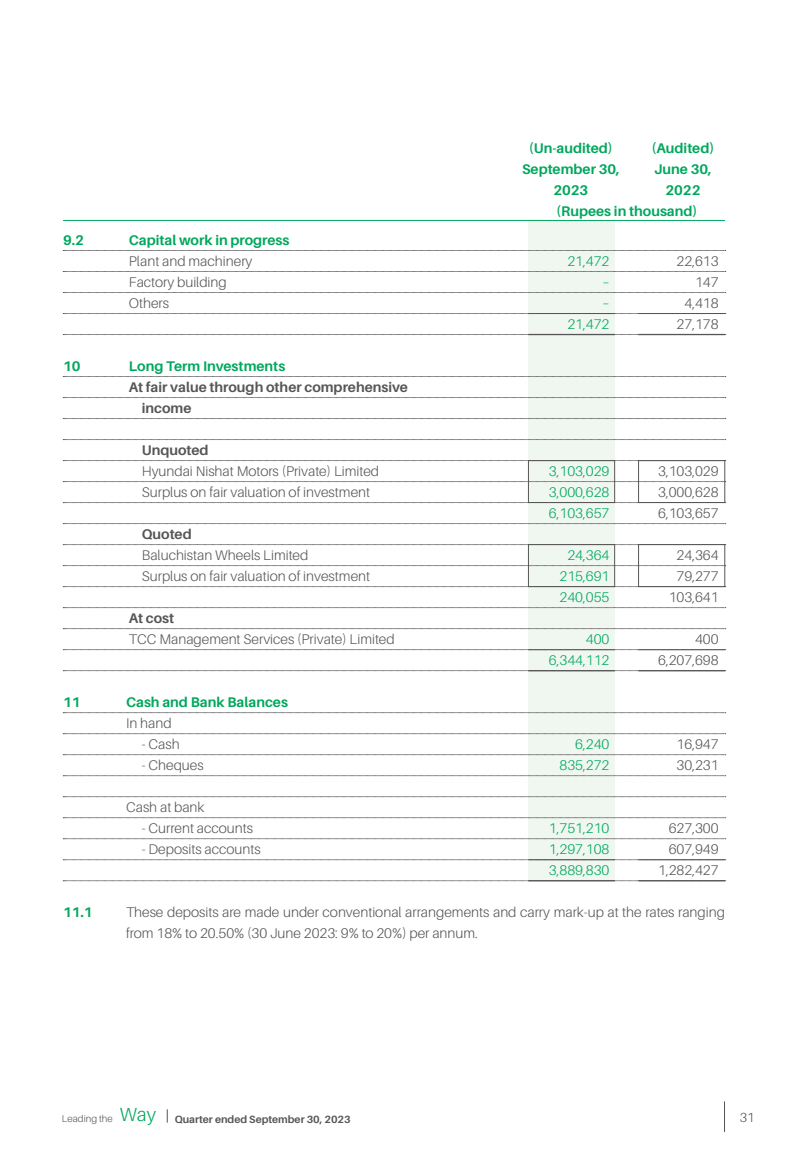
<style>
.page{position:relative;width:788px;height:1166px;background:#fff}
.page>*{position:absolute;margin:0;border:0;box-sizing:border-box;transform-origin:0 0}
.t1{font:300 14px/21px "Aileron";color:#565656}
.t2{font:700 14px/21px "Aileron";color:#00a75d;text-align:right}
.t3{font:300 14px "Aileron";color:#00a75d}
.t4{font:700 14px/21px "Aileron";color:#565656}
.t5{font:300 13.12px "Aileron";color:#565656}
.t6{font:700 10.5px "Aileron";color:#565656}
.s1{font-weight:300;font-size:9.8px}
.s2{font-weight:300;font-size:19.07px;color:#00a75d}
</style>
<div class="page">
<div style="left:528px;top:220px;width:86px;height:661px;background:#eff7f0"></div>
<hr style="left:63px;top:220px;width:661px;height:1px;background:#00a75d">
<svg style="left:63px;top:250px;width:662px;height:1px"></svg>
<svg style="left:63px;top:271px;width:662px;height:1px"></svg>
<svg style="left:63px;top:292px;width:662px;height:1px"></svg>
<svg style="left:63px;top:313px;width:662px;height:1px"></svg>
<svg style="left:63px;top:334px;width:662px;height:1px"></svg>
<svg style="left:63px;top:376px;width:662px;height:1px"></svg>
<svg style="left:63px;top:397px;width:662px;height:1px"></svg>
<svg style="left:63px;top:418px;width:662px;height:1px"></svg>
<svg style="left:63px;top:439px;width:662px;height:1px"></svg>
<svg style="left:63px;top:460px;width:662px;height:1px"></svg>
<svg style="left:63px;top:481px;width:662px;height:1px"></svg>
<svg style="left:63px;top:502px;width:662px;height:1px"></svg>
<svg style="left:63px;top:523px;width:662px;height:1px"></svg>
<svg style="left:63px;top:544px;width:662px;height:1px"></svg>
<svg style="left:63px;top:565px;width:662px;height:1px"></svg>
<svg style="left:63px;top:586px;width:662px;height:1px"></svg>
<svg style="left:63px;top:607px;width:662px;height:1px"></svg>
<svg style="left:63px;top:628px;width:662px;height:1px"></svg>
<svg style="left:63px;top:649px;width:662px;height:1px"></svg>
<svg style="left:63px;top:670px;width:662px;height:1px"></svg>
<svg style="left:63px;top:712px;width:662px;height:1px"></svg>
<svg style="left:63px;top:733px;width:662px;height:1px"></svg>
<svg style="left:63px;top:754px;width:662px;height:1px"></svg>
<svg style="left:63px;top:775px;width:662px;height:1px"></svg>
<svg style="left:63px;top:796px;width:662px;height:1px"></svg>
<svg style="left:63px;top:817px;width:662px;height:1px"></svg>
<svg style="left:63px;top:838px;width:662px;height:1px"></svg>
<svg style="left:63px;top:859px;width:662px;height:1px"></svg>
<svg style="left:63px;top:880px;width:662px;height:1px"></svg>
<hr style="left:724px;top:1101px;width:1px;height:31px;background:#565656">
<svg style="left:167px;top:1109px;width:1px;height:13px"></svg>
<p class="t2" style="left:528px;top:137px;width:86px">(Un-audited)</p>
<p class="t2" style="left:651px;top:137px;width:65px">(Audited)</p>
<p class="t2" style="left:522px;top:158px;width:99px">September 30,</p>
<p class="t2" style="left:654px;top:158px;width:59px">June 30,</p>
<p class="t2" style="left:553px;top:179px;width:36px">2023</p>
<p class="t2" style="left:556px;top:179px;width:146px">2022<br>(Rupees in thousand)</p>
<p class="t2" style="left:63px;top:229px;width:22px">9.2</p>
<p class="t2" style="left:129px;top:229px;width:162px">Capital work in progress</p>
<p class="t1" style="left:129px;top:250px;width:125px">Plant and machinery</p>
<p class="t3" style="left:567px;top:253px;width:43px">21,472</p>
<p class="t1" style="left:676px;top:250px;width:43px">22,613</p>
<p class="t1" style="left:129px;top:271px;width:99px">Factory building</p>
<p class="t3" style="left:602px;top:274px;width:8px">–</p>
<p class="t1" style="left:695px;top:271px;width:25px">147</p>
<p class="t1" style="left:129px;top:292px;width:42px">Others</p>
<p class="t3" style="left:602px;top:295px;width:8px">–</p>
<p class="t1" style="left:684px;top:292px;width:36px">4,418</p>
<p class="t3" style="left:567px;top:316px;width:43px">21,472</p>
<p class="t1" style="left:676px;top:313px;width:43px">27,178</p>
<p class="t2" style="left:63px;top:355px;width:19px">10</p>
<p class="t2" style="left:129px;top:355px;width:158px">Long Term Investments</p>
<p class="t4" style="left:142px;top:376px;width:267px;text-indent:-13px">At fair value through other comprehensive income</p>
<p class="t4" style="left:142px;top:439px;width:68px">Unquoted</p>
<p class="t1" style="left:142px;top:460px;width:239px">Hyundai Nishat Motors (Private) Limited</p>
<p class="t3" style="left:549px;top:463px;width:62px">3,103,029</p>
<p class="t1" style="left:658px;top:460px;width:62px">3,103,029</p>
<p class="t1" style="left:142px;top:481px;width:230px">Surplus on fair valuation of investment</p>
<p class="t3" style="left:549px;top:484px;width:62px">3,000,628</p>
<p class="t1" style="left:658px;top:481px;width:62px">3,000,628</p>
<p class="t3" style="left:549px;top:505px;width:62px">6,103,657</p>
<p class="t1" style="left:658px;top:502px;width:62px">6,103,657</p>
<p class="t4" style="left:142px;top:523px;width:51px">Quoted</p>
<p class="t1" style="left:142px;top:544px;width:168px">Baluchistan Wheels Limited</p>
<p class="t3" style="left:567px;top:547px;width:43px">24,364</p>
<p class="t1" style="left:676px;top:544px;width:43px">24,364</p>
<p class="t1" style="left:142px;top:565px;width:230px">Surplus on fair valuation of investment</p>
<p class="t3" style="left:559px;top:568px;width:51px">215,691</p>
<p class="t1" style="left:676px;top:565px;width:43px">79,277</p>
<p class="t3" style="left:559px;top:589px;width:51px">240,055</p>
<p class="t1" style="left:668px;top:586px;width:51px">103,641</p>
<p class="t4" style="left:129px;top:607px;width:47px">At cost</p>
<p class="t1" style="left:129px;top:628px;width:267px">TCC Management Services (Private) Limited</p>
<p class="t3" style="left:585px;top:631px;width:25px">400</p>
<p class="t1" style="left:695px;top:628px;width:25px">400</p>
<p class="t3" style="left:549px;top:652px;width:62px">6,344,112</p>
<p class="t1" style="left:658px;top:649px;width:62px">6,207,698</p>
<p class="t2" style="left:63px;top:691px;width:19px">11</p>
<p class="t2" style="left:126px;top:691px;width:163px">Cash and Bank Balances</p>
<p class="t1" style="left:126px;top:712px;width:47px">In hand</p>
<p class="t1" style="left:142px;top:733px;width:39px">- Cash</p>
<p class="t3" style="left:575px;top:736px;width:36px">6,240</p>
<p class="t1" style="left:676px;top:733px;width:43px">16,947</p>
<p class="t1" style="left:142px;top:754px;width:63px">- Cheques</p>
<p class="t3" style="left:559px;top:757px;width:51px">835,272</p>
<p class="t1" style="left:676px;top:754px;width:43px">30,231</p>
<p class="t1" style="left:126px;top:796px;width:80px">Cash at bank</p>
<p class="t1" style="left:142px;top:817px;width:113px">- Current accounts</p>
<p class="t3" style="left:549px;top:820px;width:62px">1,751,210</p>
<p class="t1" style="left:668px;top:817px;width:51px">627,300</p>
<p class="t1" style="left:142px;top:838px;width:120px">- Deposits accounts</p>
<p class="t3" style="left:549px;top:841px;width:62px">1,297,108</p>
<p class="t1" style="left:668px;top:838px;width:51px">607,949</p>
<p class="t3" style="left:549px;top:862px;width:62px">3,889,830</p>
<p class="t1" style="left:658px;top:859px;width:62px">1,282,427</p>
<p class="t2" style="left:63px;top:901px;width:31px">11.1</p>
<p class="t1" style="left:126px;top:901px;width:600px">These deposits are made under conventional arrangements and carry mark-up at the rates ranging from 18% to 20.50% (30 June 2023: 9% to 20%) per annum.</p>
<p class="t6" style="left:62px;top:1113px;width:290px"><span class="s1">Leading the</span> <span class="s2">Way</span> Quarter ended September 30, 2023</p>
<p class="t5" style="left:739px;top:1109px;width:16px">31</p>
</div>
